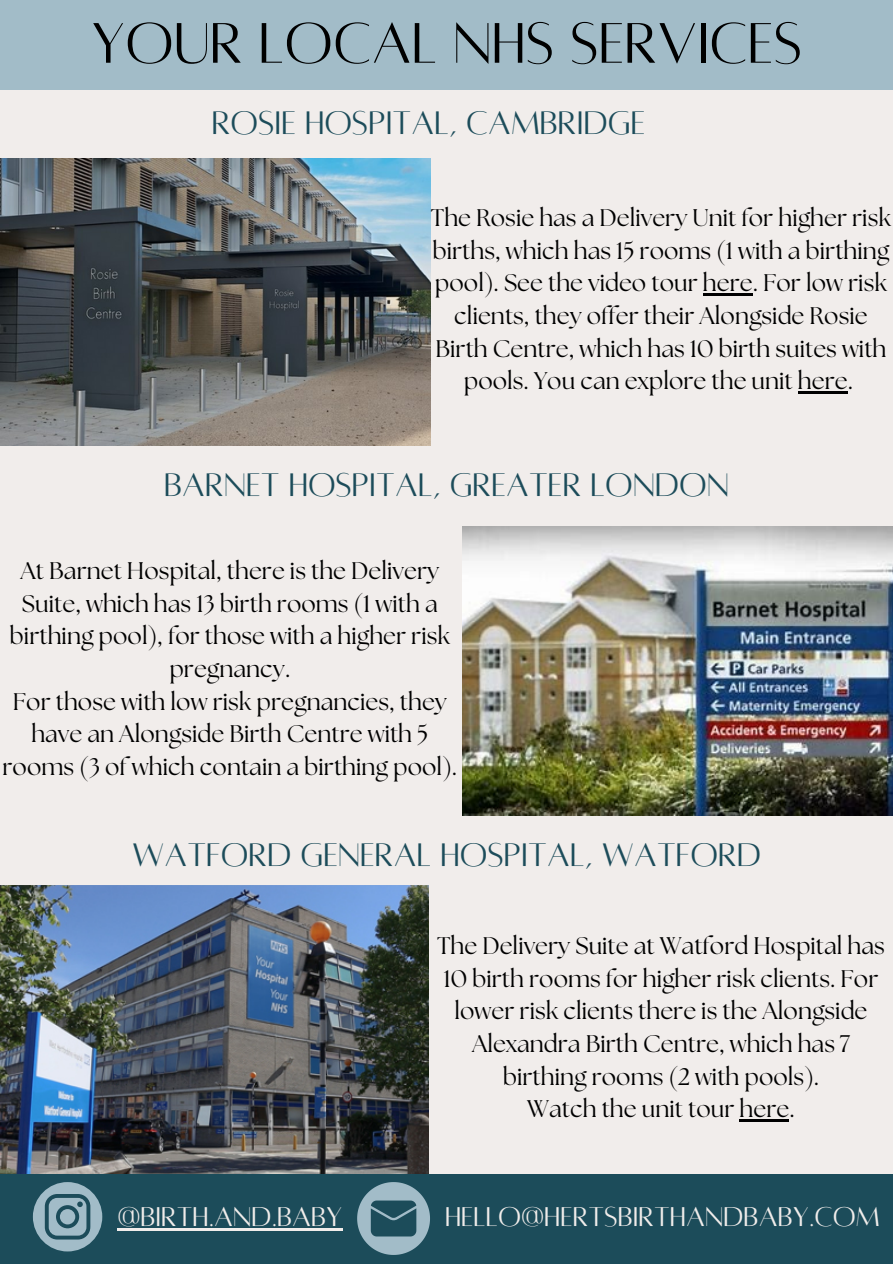
<style>
.page{position:relative;width:893px;height:1264px;background:#fff}
.page>*{position:absolute;margin:0;border:0;box-sizing:border-box;transform-origin:0 0}
.t1{font:63px "Alta regular";color:#000}
.t2{font:36px "Alta regular";color:#1c4c5a}
.t3{font:30px "Alta regular";color:#f1edeb}
.t4{font:24px/32.7px "The Seasons";color:#000;text-align:center}
</style>
<div class="page">
<div style="left:0;top:0;width:892px;height:1263px;background:#f1edeb"></div>
<div style="left:0;top:0;width:892px;height:89px;background:#a2bcc8"></div>
<div style="left:0;top:1173px;width:892px;height:90px;background:#1c4c5a"></div>
<svg style="left:33px;top:1182px;width:69px;height:69px"></svg>
<hr style="left:117px;top:1227px;width:225px;height:3px;background:#f1edeb">
<svg style="left:357px;top:1182px;width:73px;height:72px"></svg>
<img style="left:0;top:158px;width:430px;height:287px">
<img style="left:0;top:885px;width:429px;height:288px">
<img style="left:462px;top:527px;width:430px;height:288px">
<hr style="left:702px;top:293px;width:50px;height:3px;background:#000">
<hr style="left:797px;top:391px;width:50px;height:3px;background:#000">
<hr style="left:739px;top:1119px;width:50px;height:2px;background:#000">
<p class="t1" style="left:91px;top:12px;width:712px">YOUR LOCAL NHS SERVICES</p>
<p class="t2" style="left:212px;top:105px;width:435px">ROSIE HOSPITAL, CAMBRIDGE</p>
<p class="t4" style="left:431px;top:203px;width:461px">The Rosie has a Delivery Unit for higher risk births, which has 15 rooms (1 with a birthing pool). See the video tour here. For low risk clients, they offer their Alongside Rosie Birth Centre, which has 10 birth suites with pools. You can explore the unit here.</p>
<p class="t2" style="left:164px;top:467px;width:566px">BARNET HOSPITAL, GREATER LONDON</p>
<p class="t4" style="left:10px;top:556px;width:442px">At Barnet Hospital, there is the Delivery Suite, which has 13 birth rooms (1 with a birthing pool), for those with a higher risk pregnancy.</p>
<p class="t4" style="left:3px;top:686px;width:456px">For those with low risk pregnancies, they have an Alongside Birth Centre with 5 rooms (3 of which contain a birthing pool).</p>
<p class="t2" style="left:132px;top:836px;width:630px">WATFORD GENERAL HOSPITAL, WATFORD</p>
<p class="t4" style="left:437px;top:931px;width:449px">The Delivery Suite at Watford Hospital has 10 birth rooms for higher risk clients. For lower risk clients there is the Alongside Alexandra Birth Centre, which has 7 birthing rooms (2 with pools).</p>
<p class="t4" style="left:527px;top:1094px;width:269px">Watch the unit tour here.</p>
<p class="t3" style="left:117px;top:1201px;width:226px">@BIRTH.AND.BABY</p>
<p class="t3" style="left:445px;top:1201px;width:436px">HELLO@HERTSBIRTHANDBABY.COM</p>
</div>
